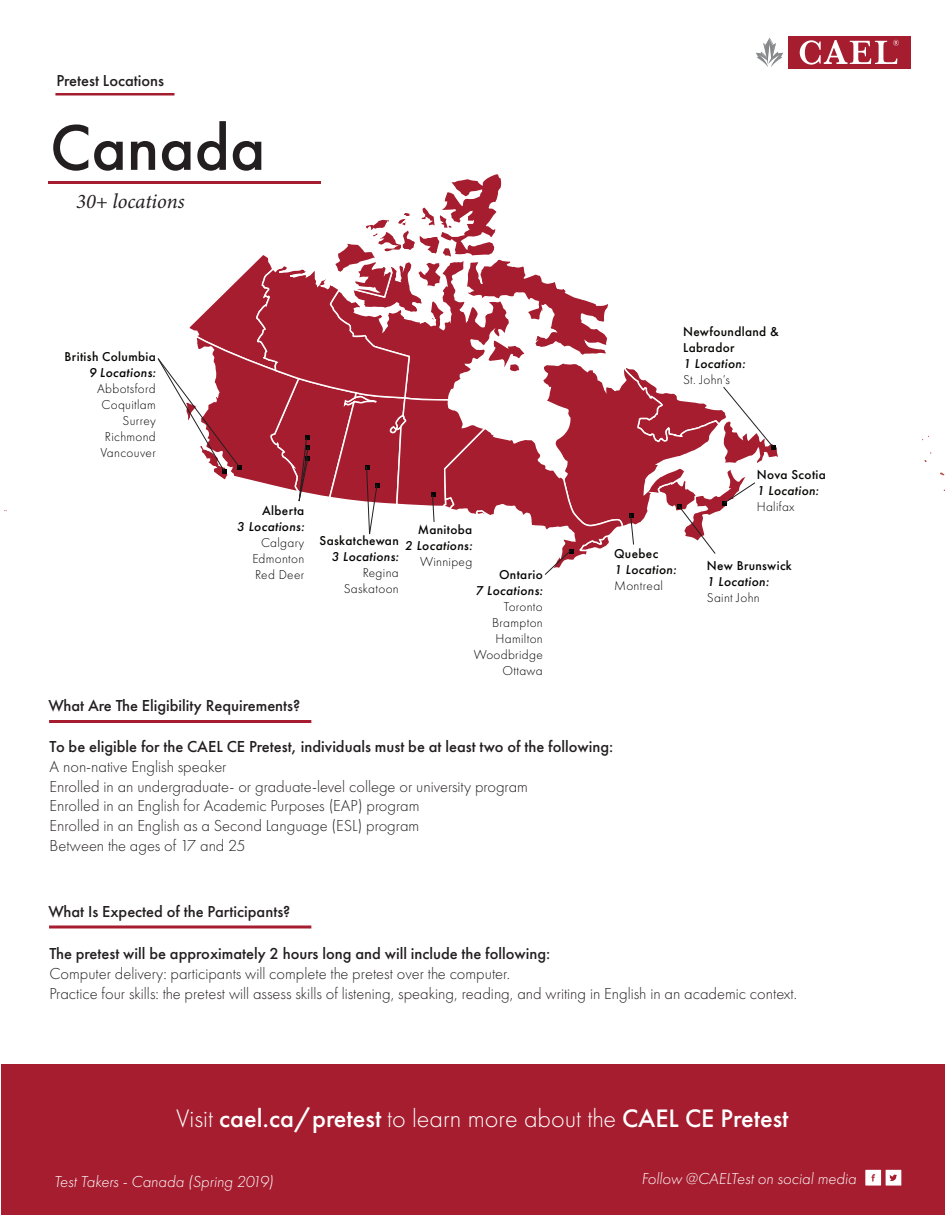
<style>
.page{position:relative;width:945px;height:1215px;background:#fff}
.page>*{position:absolute;margin:0;border:0;box-sizing:border-box;transform-origin:0 0}
.t1{font:500 66.75px "Futura PT";color:#231f20}
.t2{font:500 26.25px "Futura PT";color:#fff}
.t3{font:italic 20.85px "Minion 3";color:#231f20}
.t4{font:300 16.5px/19.8px "Futura PT";color:#231f20}
.t5{font:500 16.5px "Futura PT";color:#231f20}
.t6{font:italic 300 16.5px "Futura PT";color:#fff}
.t7{font:300 13.35px/16px "Futura PT";letter-spacing:.025em;color:#050504;text-align:right}
.t8{font:500 13.35px/16px "Futura PT";letter-spacing:.025em;color:#050504}
.t9{font:italic 500 13.35px "Futura PT";letter-spacing:.025em;color:#050504}
.s1{font-weight:300}
</style>
<div class="page">
<svg style="left:756px;top:38px;width:27px;height:29px"></svg>
<div style="left:788px;top:36px;width:122px;height:33px;background:#a51d2f"></div>
<svg style="left:800px;top:40px;width:99px;height:25px"></svg>
<hr style="left:48px;top:181px;width:273px;height:3px;background:#a51d2e">
<svg style="left:158px;top:174px;width:620px;height:401px"></svg>
<div style="left:1px;top:1064px;width:944px;height:151px;background:#a51d2f"></div>
<div style="left:886px;top:1170px;width:15px;height:16px;background:#fff"></div>
<svg style="left:889px;top:1174px;width:8px;height:7px"></svg>
<div style="left:865px;top:1170px;width:16px;height:16px;background:#fff"></div>
<svg style="left:871px;top:1174px;width:4px;height:7px"></svg>
<div style="left:49px;top:720px;width:262px;height:3px;border:2px solid #a51d2f"></div>
<div style="left:55px;top:93px;width:119px;height:3px;border:2px solid #a51d2f"></div>
<div style="left:49px;top:926px;width:262px;height:2px;border:2px solid #a51d2f"></div>
<p class="t5" style="left:56px;top:71px;width:109px">Pretest Locations</p>
<h1 class="t1" style="left:50px;top:107px;width:217px">Canada</h1>
<p class="t3" style="left:76px;top:187px;width:110px">30+ locations</p>
<p class="t8" style="left:65px;top:348px;width:93px">British Columbia</p>
<p class="t9" style="left:88px;top:364px;width:69px">9 Locations:</p>
<p class="t7" style="left:97px;top:380px;width:60px">Abbotsford<br>Coquitlam<br>Surrey<br>Richmond<br>Vancouver</p>
<p class="t8" style="left:262px;top:502px;width:44px">Alberta</p>
<p class="t9" style="left:237px;top:518px;width:69px">3 Locations:</p>
<p class="t7" style="left:252px;top:534px;width:53px;text-align:justify;text-indent:9px">Calgary Edmonton Red Deer</p>
<p class="t8" style="left:320px;top:532px;width:81px">Saskatchewan</p>
<p class="t8" style="left:418px;top:522px;width:56px">Manitoba</p>
<p class="t9" style="left:405px;top:537px;width:69px">2 Locations:</p>
<p class="t7" style="left:420px;top:554px;width:54px">Winnipeg</p>
<p class="t9" style="left:332px;top:548px;width:69px">3 Locations:</p>
<p class="t7" style="left:344px;top:564px;width:57px">Regina<br>Saskatoon</p>
<p class="t8" style="left:499px;top:567px;width:45px">Ontario</p>
<p class="t9" style="left:476px;top:582px;width:69px">7 Locations:</p>
<p class="t7" style="left:474px;top:599px;width:71px">Toronto<br>Brampton<br>Hamilton<br>Woodbridge<br>Ottawa</p>
<p class="t5" style="left:48px;top:696px;width:253px">What Are The Eligibility Requirements?</p>
<p class="t8" style="left:683px;top:324px;width:97px">Newfoundland &amp;<br>Labrador</p>
<p class="t9" style="left:683px;top:355px;width:64px">1 Location:</p>
<p class="t7" style="left:683px;top:372px;width:49px">St. John’s</p>
<p class="t8" style="left:614px;top:546px;width:46px">Quebec</p>
<p class="t9" style="left:614px;top:561px;width:64px">1 Location:</p>
<p class="t7" style="left:614px;top:578px;width:50px">Montreal</p>
<p class="t8" style="left:757px;top:466px;width:71px">Nova Scotia</p>
<p class="t9" style="left:757px;top:482px;width:64px">1 Location:</p>
<p class="t7" style="left:757px;top:499px;width:39px">Halifax</p>
<p class="t8" style="left:707px;top:558px;width:86px">New Brunswick</p>
<p class="t9" style="left:707px;top:574px;width:64px">1 Location:</p>
<p class="t7" style="left:707px;top:590px;width:54px">Saint John</p>
<p class="t5" style="left:50px;top:737px;width:565px">To be eligible for the CAEL CE Pretest, individuals must be at least two of the following:</p>
<p class="t4" style="left:50px;top:757px;width:480px">A non-native English speaker<br>Enrolled in an undergraduate- or graduate-level college or university program Enrolled in an English for Academic Purposes (EAP) program<br>Enrolled in an English as a Second Language (ESL) program<br>Between the ages of 17 and 25</p>
<p class="t5" style="left:48px;top:901px;width:243px">What Is Expected of the Participants?</p>
<p class="t5" style="left:50px;top:944px;width:502px">The pretest will be approximately 2 hours long and will include the following:</p>
<p class="t4" style="left:50px;top:964px;width:749px">Computer delivery: participants will complete the pretest over the computer.<br>Practice four skills: the pretest will assess skills of listening, speaking, reading, and writing in English in an academic context.</p>
<h2 class="t2" style="left:176px;top:1102px;width:614px"><span class="s1">Visit</span> cael.ca/pretest <span class="s1">to learn more about the</span> CAEL CE Pretest</h2>
<p class="t6" style="left:54px;top:1172px;width:221px">Test Takers - Canada (Spring 2019)</p>
<p class="t6" style="left:641px;top:1169px;width:217px">Follow @CAELTest on social media</p>
</div>
